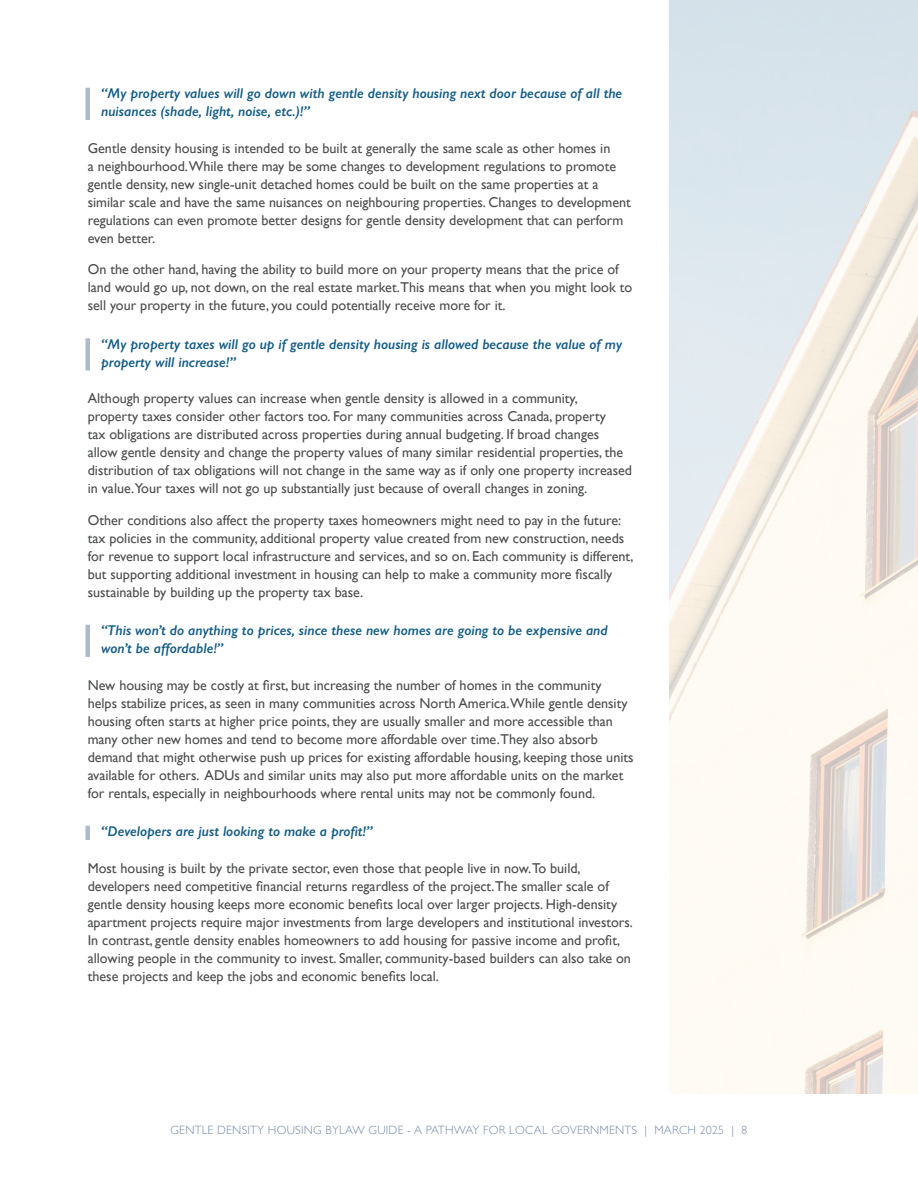
<style>
.page{position:relative;width:918px;height:1188px;background:#fff}
.page>*{position:absolute;margin:0;border:0;box-sizing:border-box;transform-origin:0 0}
.t1{font:14.25px/18px "Gill Sans";color:#4b4c4d}
.Highlight_Paragraph_Headers{font:italic 600 14.25px/18px "Gill Sans";color:#135c85}
.t2{font:300 12px "Gill Sans";letter-spacing:.02em;color:#738aa9}
</style>
<div class="page">
<hr style="left:86px;top:88px;width:4px;height:32px;background:#afbace">
<hr style="left:86px;top:338px;width:4px;height:32px;background:#afbace">
<hr style="left:86px;top:625px;width:4px;height:32px;background:#afbace">
<hr style="left:86px;top:826px;width:4px;height:14px;background:#afbace">
<img style="left:670px;top:0;width:248px;height:1093px">
<p class="Highlight_Paragraph_Headers" style="left:101px;top:84px;width:523px">“My property values will go down with gentle density housing next door because of all the nuisances (shade, light, noise, etc.)!”</p>
<p class="t1" style="left:88px;top:139px;width:545px">Gentle density housing is intended to be built at generally the same scale as other homes in<br>a neighbourhood.While there may be some changes to development regulations to promote gentle density, new single-unit detached homes could be built on the same properties at a similar scale and have the same nuisances on neighbouring properties. Changes to development regulations can even promote better designs for gentle density development that can perform even better.</p>
<p class="t1" style="left:88px;top:260px;width:546px">On the other hand, having the ability to build more on your property means that the price of land would go up, not down, on the real estate market.This means that when you might look to sell your property in the future, you could potentially receive more for it.</p>
<p class="Highlight_Paragraph_Headers" style="left:101px;top:335px;width:522px">“My property taxes will go up if gentle density housing is allowed because the value of my property will increase!”</p>
<p class="t1" style="left:88px;top:389px;width:546px">Although property values can increase when gentle density is allowed in a community,<br>property taxes consider other factors too. For many communities across Canada, property<br>tax obligations are distributed across properties during annual budgeting. If broad changes allow gentle density and change the property values of many similar residential properties, the distribution of tax obligations will not change in the same way as if only one property increased in value.Your taxes will not go up substantially just because of overall changes in zoning.</p>
<p class="t1" style="left:88px;top:511px;width:547px">Other conditions also affect the property taxes homeowners might need to pay in the future: tax policies in the community, additional property value created from new construction, needs for revenue to support local infrastructure and services, and so on. Each community is different, but supporting additional investment in housing can help to make a community more fiscally sustainable by building up the property tax base.</p>
<p class="Highlight_Paragraph_Headers" style="left:101px;top:621px;width:508px">“This won’t do anything to prices, since these new homes are going to be expensive and won’t be affordable!”</p>
<p class="t1" style="left:88px;top:676px;width:547px">New housing may be costly at first, but increasing the number of homes in the community helps stabilize prices, as seen in many communities across North America.While gentle density housing often starts at higher price points, they are usually smaller and more accessible than many other new homes and tend to become more affordable over time.They also absorb demand that might otherwise push up prices for existing affordable housing, keeping those units available for others. ADUs and similar units may also put more affordable units on the market for rentals, especially in neighbourhoods where rental units may not be commonly found.</p>
<p class="Highlight_Paragraph_Headers" style="left:101px;top:822px;width:273px">“Developers are just looking to make a profit!”</p>
<p class="t1" style="left:88px;top:859px;width:547px">Most housing is built by the private sector, even those that people live in now.To build, developers need competitive financial returns regardless of the project.The smaller scale of gentle density housing keeps more economic benefits local over larger projects. High-density apartment projects require major investments from large developers and institutional investors.<br>In contrast, gentle density enables homeowners to add housing for passive income and profit, allowing people in the community to invest. Smaller, community-based builders can also take on these projects and keep the jobs and economic benefits local.</p>
<p class="t2" style="left:171px;top:1121px;width:578px">GENTLE DENSITY HOUSING BYLAW GUIDE - A PATHWAY FOR LOCAL GOVERNMENTS | MARCH 2025 | 8</p>
</div>
